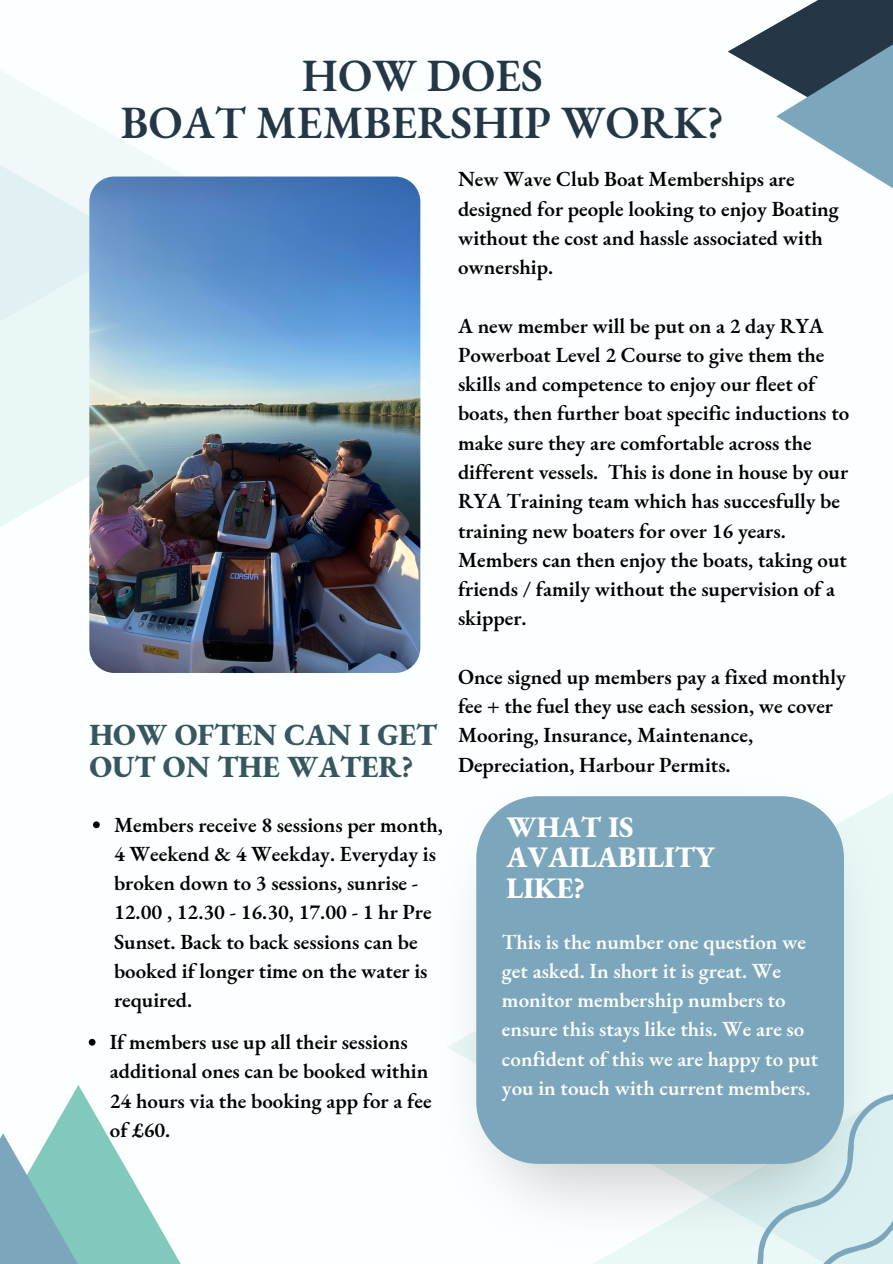
<style>
.page{position:relative;width:893px;height:1264px;background:#fff}
.page>*{position:absolute;margin:0;border:0;box-sizing:border-box;transform-origin:0 0}
.t1{font:600 45px/47.2px "EB Garamond";color:#253746;text-align:center}
.t2{font:800 30px/31.5px "EB Garamond";color:#37575f}
.t3{font:800 28.95px/30.2px "EB Garamond";color:#fff}
.t4{font:600 21px/29.2px "EB Garamond";color:#000}
.t5{font:600 21px/29.2px "EB Garamond";color:#fff}
</style>
<div class="page">
<div style="left:0;top:0;width:892px;height:1263px;background:#fbffff"></div>
<svg style="left:0;top:463px;width:89px;height:64px;fill:#eaf7f7"></svg>
<div style="left:0;top:0;width:220px;height:463px;background:linear-gradient(to bottom,#f9fdfe,#e2f3f3)"></div>
<img style="left:89px;top:176px;width:331px;height:497px;border-radius:25px">
<svg style="left:595px;top:876px;width:297px;height:387px;fill:#eaf7f7"></svg>
<img style="left:447px;top:800px;width:434px;height:444px">
<div style="left:476px;top:796px;width:367px;height:367px;background:#7ba6bb"></div>
<svg style="left:727px;top:24px;width:49px;height:56px"></svg>
<svg style="left:776px;top:0;width:116px;height:188px"></svg>
<svg style="left:51px;top:1085px;width:129px;height:178px"></svg>
<svg style="left:0;top:1133px;width:137px;height:130px;background:#8bc3c3"></svg>
<svg style="left:680px;top:1058px;width:212px;height:205px;background:#b2cfd8"></svg>
<svg style="left:93px;top:821px;width:7px;height:7px"></svg>
<svg style="left:89px;top:1038px;width:6px;height:7px"></svg>
<h3 class="t1" style="left:121px;top:51px;width:604px">HOW DOES<br>BOAT MEMBERSHIP WORK?</h3>
<h3 class="t4" style="left:458px;top:164px;width:382px">New Wave Club Boat Memberships are designed for people looking to enjoy Boating without the cost and hassle associated with ownership.</h3>
<h3 class="t4" style="left:458px;top:310px;width:393px">A new member will be put on a 2 day RYA Powerboat Level 2 Course to give them the skills and competence to enjoy our fleet of boats, then further boat specific inductions to make sure they are comfortable across the different vessels. This is done in house by our RYA Training team which has succesfully be training new boaters for over 16 years.<br>Members can then enjoy the boats, taking out friends / family without the supervision of a skipper.</h3>
<p class="t4" style="left:458px;top:661px;width:389px">Once signed up members pay a fixed monthly fee + the fuel they use each session, we cover Mooring, Insurance, Maintenance, Depreciation, Harbour Permits.</p>
<p class="t2" style="left:89px;top:719px;width:349px">HOW OFTEN CAN I GET<br>OUT ON THE WATER?</p>
<h2 class="t4" style="left:114px;top:809px;width:330px">Members receive 8 sessions per month,<br>4 Weekend &amp; 4 Weekday. Everyday is broken down to 3 sessions, sunrise -<br>12.00 , 12.30 - 16.30, 17.00 - 1 hr Pre<br>Sunset. Back to back sessions can be booked if longer time on the water is required.</h2>
<p class="t3" style="left:506px;top:812px;width:210px">WHAT IS<br>AVAILABILITY<br>LIKE?</p>
<h2 class="t5" style="left:502px;top:926px;width:318px">This is the number one question we get asked. In short it is great. We monitor membership numbers to ensure this stays like this. We are so confident of this we are happy to put you in touch with current members.</h2>
<h3 class="t4" style="left:110px;top:1026px;width:323px">If members use up all their sessions additional ones can be booked within<br>24 hours via the booking app for a fee of £60.</h3>
</div>
